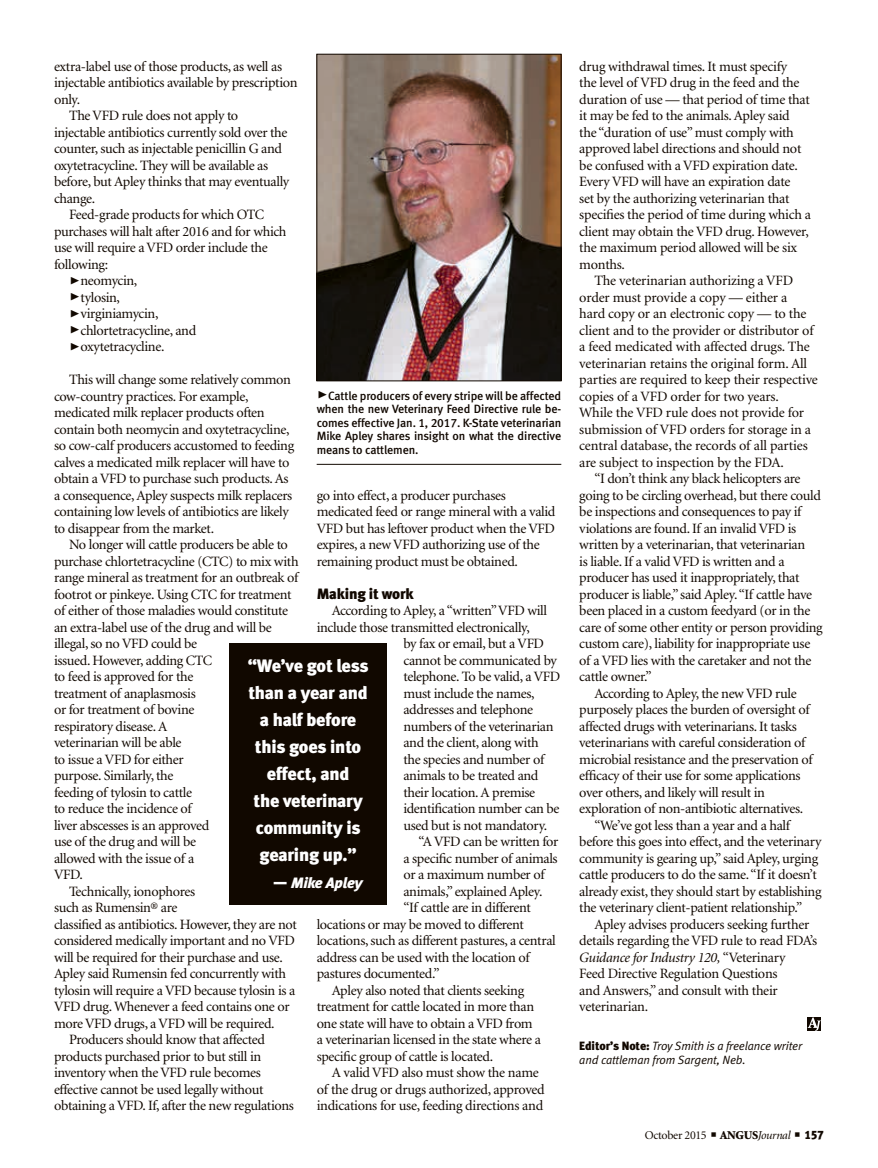
<style>
.page{position:relative;width:878px;height:1168px;background:#fff}
.page>*{position:absolute;margin:0;border:0;box-sizing:border-box;transform-origin:0 0}
.pull_quote{font:18px/27px "Meta Black LF";letter-spacing:-.01em;color:#fff;text-align:center}
.subhead{font:15px "Meta Black LF";letter-spacing:-.01em;color:#110800}
.pull_quote-2{font:italic 15px "Meta Black LF";letter-spacing:-.015em;color:#fff}
.body_text{font:14.25px/16.5px "Minion";letter-spacing:-.025em;color:#110800}
.cutlines{font:12px/13.5px "Meta Medium LF";letter-spacing:-.01em;color:#110800;text-align:justify}
.editor_s_note{font:italic 12px/13.5px "Meta Normal LF";letter-spacing:-.01em;color:#110800}
.t1{font:12px "Minion";letter-spacing:-.025em;color:#110800}
.s1{font-family:"Meta Black Caps Expert";font-size:21px}
.s2{font-style:normal;font-size:18px}
.s3{font-style:italic}
.s4{font-family:"Meta Black LF";font-style:normal}
.s5{font-weight:900}
.s6{font-family:"Meta Black LF"}
</style>
<div class="page">
<svg style="left:807px;top:1017px;width:14px;height:14px"></svg>
<img style="left:318px;top:56px;width:241px;height:323px">
<div style="left:316px;top:54px;width:245px;height:327px;border:1px solid #110800"></div>
<hr style="left:316px;top:464px;width:245px;height:1px;background:#110800">
<div style="left:229px;top:644px;width:158px;height:261px;background:#110800"></div>
<p class="body_text" style="left:54px;top:58px;width:245px">extra-label use of those products, as well as injectable antibiotics available by prescription only.</p>
<p class="body_text" style="left:54px;top:108px;width:237px;text-indent:15px">The VFD rule does not apply to injectable antibiotics currently sold over the counter, such as injectable penicillin G and oxytetracycline. They will be available as before, but Apley thinks that may eventually change.</p>
<p class="body_text" style="left:54px;top:207px;width:234px;text-indent:15px">Feed-grade products for which OTC purchases will halt after 2016 and for which use will require a VFD order include the following:</p>
<p class="body_text" style="left:69px;top:273px;width:70px"><span class="s1">@</span>neomycin,</p>
<p class="body_text" style="left:69px;top:289px;width:52px"><span class="s1">@</span>tylosin,</p>
<p class="body_text" style="left:69px;top:306px;width:91px"><span class="s1">@</span>virginiamycin,</p>
<p class="body_text" style="left:69px;top:322px;width:129px"><span class="s1">@</span>chlortetracycline, and</p>
<p class="body_text" style="left:69px;top:339px;width:97px"><span class="s1">@</span>oxytetracycline.</p>
<p class="body_text" style="left:54px;top:372px;width:242px;text-indent:15px">This will change some relatively common cow-country practices. For example, medicated milk replacer products often contain both neomycin and oxytetracycline, so cow-calf producers accustomed to feeding calves a medicated milk replacer will have to obtain a VFD to purchase such products. As a consequence, Apley suspects milk replacers containing low levels of antibiotics are likely to disappear from the market.</p>
<p class="body_text" style="left:54px;top:537px;width:246px;text-indent:15px">No longer will cattle producers be able to purchase chlortetracycline (CTC) to mix with range mineral as treatment for an outbreak of footrot or pinkeye. Using CTC for treatment of either of those maladies would constitute an extra-label use of the drug and will be illegal, so no VFD could be<br>issued. However, adding CTC<br>to feed is approved for the<br>treatment of anaplasmosis<br>or for treatment of bovine<br>respiratory disease. A<br>veterinarian will be able<br>to issue a VFD for either<br>purpose. Similarly, the<br>feeding of tylosin to cattle<br>to reduce the incidence of<br>liver abscesses is an approved<br>use of the drug and will be<br>allowed with the issue of a<br>VFD.</p>
<p class="body_text" style="left:54px;top:883px;width:244px;text-indent:15px">Technically, ionophores<br>such as Rumensin® are<br>classified as antibiotics. However, they are not considered medically important and no VFD will be required for their purchase and use.<br>Apley said Rumensin fed concurrently with tylosin will require a VFD because tylosin is a VFD drug. Whenever a feed contains one or more VFD drugs, a VFD will be required.</p>
<p class="body_text" style="left:54px;top:1032px;width:241px;text-indent:15px">Producers should know that affected products purchased prior to but still in inventory when the VFD rule becomes effective cannot be used legally without obtaining a VFD. If, after the new regulations</p>
<p class="cutlines" style="left:316px;top:389px;width:246px"><span class="s1">@</span>Cattle producers of every stripe will be affected when the new Veterinary Feed Directive rule be&shy;comes effective Jan. 1, 2017. K-State veterinarian Mike Apley shares insight on what the directive means to cattlemen.</p>
<p class="body_text" style="left:316px;top:487px;width:240px">go into effect, a producer purchases medicated feed or range mineral with a valid VFD but has leftover product when the VFD expires, a new VFD authorizing use of the remaining product must be obtained.</p>
<p class="subhead" style="left:316px;top:584px;width:99px">Making it work</p>
<p class="body_text" style="left:332px;top:603px;width:217px">According to Apley, a “written” VFD will</p>
<p class="body_text" style="left:316px;top:619px;width:215px">include those transmitted electronically,</p>
<p class="body_text" style="left:403px;top:636px;width:142px">by fax or email, but a VFD</p>
<p class="body_text" style="left:403px;top:652px;width:155px">cannot be communicated by</p>
<p class="body_text" style="left:403px;top:669px;width:158px">telephone. To be valid, a VFD</p>
<p class="body_text" style="left:403px;top:685px;width:133px">must include the names,</p>
<p class="body_text" style="left:403px;top:702px;width:131px">addresses and telephone</p>
<p class="body_text" style="left:403px;top:718px;width:152px">numbers of the veterinarian</p>
<p class="body_text" style="left:403px;top:735px;width:137px">and the client, along with</p>
<p class="body_text" style="left:403px;top:751px;width:142px">the species and number of</p>
<p class="body_text" style="left:403px;top:768px;width:137px">animals to be treated and</p>
<p class="body_text" style="left:403px;top:784px;width:133px">their location. A premise</p>
<p class="body_text" style="left:403px;top:801px;width:158px">identification number can be</p>
<p class="body_text" style="left:403px;top:817px;width:145px">used but is not mandatory.</p>
<p class="body_text" style="left:418px;top:834px;width:141px">“A VFD can be written for</p>
<p class="body_text" style="left:403px;top:850px;width:156px">a specific number of animals</p>
<p class="body_text" style="left:403px;top:867px;width:143px">or a maximum number of</p>
<p class="body_text" style="left:403px;top:883px;width:141px">animals,” explained Apley.</p>
<p class="body_text" style="left:403px;top:900px;width:129px">“If cattle are in different</p>
<p class="body_text" style="left:316px;top:916px;width:209px">locations or may be moved to different</p>
<p class="body_text" style="left:316px;top:933px;width:241px">locations, such as different pastures, a central</p>
<p class="body_text" style="left:316px;top:949px;width:214px">address can be used with the location of</p>
<p class="body_text" style="left:316px;top:966px;width:124px">pastures documented.”</p>
<p class="body_text" style="left:316px;top:982px;width:226px;text-indent:15px">Apley also noted that clients seeking treatment for cattle located in more than one state will have to obtain a VFD from a veterinarian licensed in the state where a specific group of cattle is located.</p>
<p class="body_text" style="left:316px;top:1065px;width:229px;text-indent:15px">A valid VFD also must show the name of the drug or drugs authorized, approved indications for use, feeding directions and</p>
<p class="pull_quote" style="left:248px;top:652px;width:122px">“We’ve got less than a year and a half before this goes into effect, and<br>the veterinary community is gearing up.”</p>
<p class="pull_quote-2" style="left:273px;top:874px;width:91px"><span class="s2">—</span> Mike Apley</p>
<p class="body_text" style="left:579px;top:58px;width:233px">drug withdrawal times. It must specify<br>the level of VFD drug in the feed and the duration of use — that period of time that it may be fed to the animals. Apley said<br>the “duration of use” must comply with approved label directions and should not be confused with a VFD expiration date.<br>Every VFD will have an expiration date<br>set by the authorizing veterinarian that specifies the period of time during which a client may obtain the VFD drug. However, the maximum period allowed will be six months.</p>
<p class="body_text" style="left:579px;top:273px;width:240px;text-indent:15px">The veterinarian authorizing a VFD order must provide a copy — either a<br>hard copy or an electronic copy — to the client and to the provider or distributor of a feed medicated with affected drugs. The veterinarian retains the original form. All parties are required to keep their respective copies of a VFD order for two years.<br>While the VFD rule does not provide for submission of VFD orders for storage in a central database, the records of all parties are subject to inspection by the FDA.</p>
<p class="body_text" style="left:579px;top:471px;width:245px;text-indent:15px">“I don’t think any black helicopters are going to be circling overhead, but there could be inspections and consequences to pay if violations are found. If an invalid VFD is written by a veterinarian, that veterinarian<br>is liable. If a valid VFD is written and a producer has used it inappropriately, that producer is liable,” said Apley. “If cattle have been placed in a custom feedyard (or in the care of some other entity or person providing custom care), liability for inappropriate use of a VFD lies with the caretaker and not the cattle owner.”</p>
<p class="body_text" style="left:579px;top:685px;width:235px;text-indent:15px">According to Apley, the new VFD rule purposely places the burden of oversight of affected drugs with veterinarians. It tasks veterinarians with careful consideration of microbial resistance and the preservation of efficacy of their use for some applications over others, and likely will result in exploration of non-antibiotic alternatives.</p>
<p class="body_text" style="left:579px;top:817px;width:244px;text-indent:15px">“We’ve got less than a year and a half before this goes into effect, and the veterinary community is gearing up,” said Apley, urging cattle producers to do the same. “If it doesn’t already exist, they should start by establishing the veterinary client-patient relationship.”</p>
<p class="body_text" style="left:579px;top:916px;width:239px;text-indent:15px">Apley advises producers seeking further details regarding the VFD rule to read FDA’s <span class="s3">Guidance for Industry 120,</span> “Veterinary<br>Feed Directive Regulation Questions<br>and Answers,” and consult with their veterinarian.</p>
<p class="editor_s_note" style="left:579px;top:1039px;width:224px"><span class="s4">Editor’s Note:</span> Troy Smith is a freelance writer and cattleman from Sargent, Neb.</p>
<p class="t1" style="left:644px;top:1129px;width:181px">October 2015 ■ <span class="s5">ANGUS</span><span class="s3">Journal</span> ■ <span class="s6">157</span></p>
</div>
